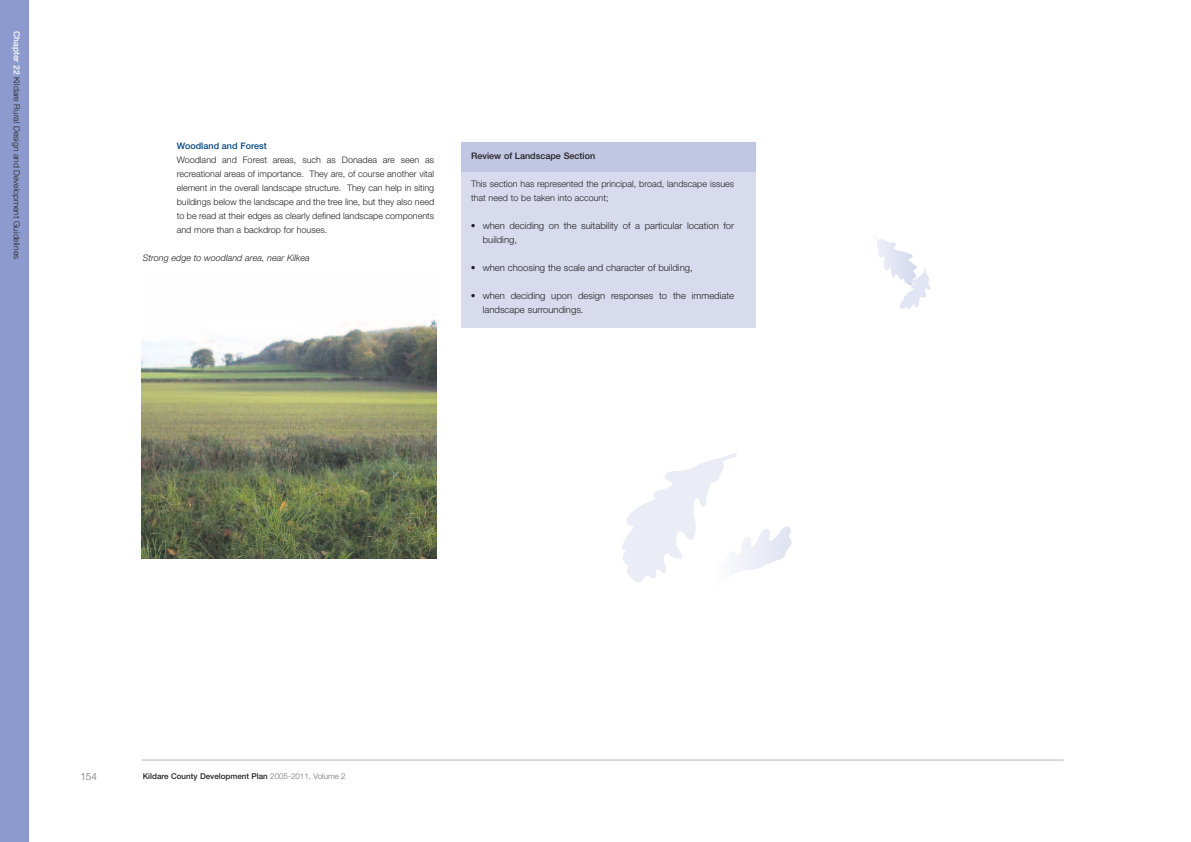
<style>
.page{position:relative;width:1191px;height:842px;background:#fff}
.page>*{position:absolute;margin:0;border:0;box-sizing:border-box;transform-origin:0 0}
.t1{font:300 10px "Helvetica Neue";color:#717074}
.t2{font:300 9.5px/14px "Helvetica Neue";color:#231f20}
.t3{font:300 9px/14px "Helvetica Neue";color:#231f20;text-align:justify}
.t4{font:italic 300 9px "Helvetica Neue";color:#231f20}
.t5{font:500 9px "Helvetica Neue";color:#231f20}
.t6{font:500 9px "Helvetica Neue";color:#014882}
.t7{font:300 8.5px "Helvetica Neue";color:#231f20}
.t8{font:500 8px "Helvetica Neue";color:#231f20}
.s1{font-weight:500;color:#fff}
.s2{font-weight:300;color:#717074}
</style>
<div class="page">
<hr style="left:142px;top:760px;width:921px;height:1px;background:#b4b3b7">
<div style="left:0;top:0;width:28px;height:842px;background:#8d9acd"></div>
<div style="left:461px;top:143px;width:295px;height:184px;background:#d8dbee"></div>
<div style="left:461px;top:142px;width:295px;height:29px;background:#c1c6e3"></div>
<img style="left:142px;top:319px;width:295px;height:239px">
<svg style="left:874px;top:236px;width:57px;height:73px"></svg>
<svg style="left:622px;top:453px;width:170px;height:130px"></svg>
<p class="t7" style="left:20px;top:31px;width:230px;rotate:90deg"><span class="s1">Chapter 22</span> Kildare Rural Design and Development Guidelines</p>
<p class="t6" style="left:177px;top:143px;width:91px">Woodland and Forest</p>
<p class="t3" style="left:177px;top:154px;width:259px">Woodland and Forest areas, such as Donadea are seen as recreational areas of importance. They are, of course another vital element in the overall landscape structure. They can help in siting buildings below the landscape and the tree line, but they also need to be read at their edges as clearly defined landscape components and more than a backdrop for houses.</p>
<p class="t4" style="left:143px;top:255px;width:168px">Strong edge to woodland area, near Kilkea</p>
<p class="t5" style="left:471px;top:152px;width:126px">Review of Landscape Section</p>
<p class="t3" style="left:471px;top:178px;width:265px">This section has represented the principal, broad, landscape issues that need to be taken into account;</p>
<p class="t2" style="left:483px;top:219px;width:253px;text-indent:-12px">• when deciding on the suitability of a particular location for building,</p>
<p class="t2" style="left:471px;top:261px;width:223px">• when choosing the scale and character of building,</p>
<p class="t2" style="left:483px;top:289px;width:253px;text-indent:-12px">• when deciding upon design responses to the immediate landscape surroundings.</p>
<p class="t1" style="left:80px;top:773px;width:18px">154</p>
<p class="t8" style="left:143px;top:773px;width:204px">Kildare County Development Plan <span class="s2">2005-2011, Volume 2</span></p>
</div>
